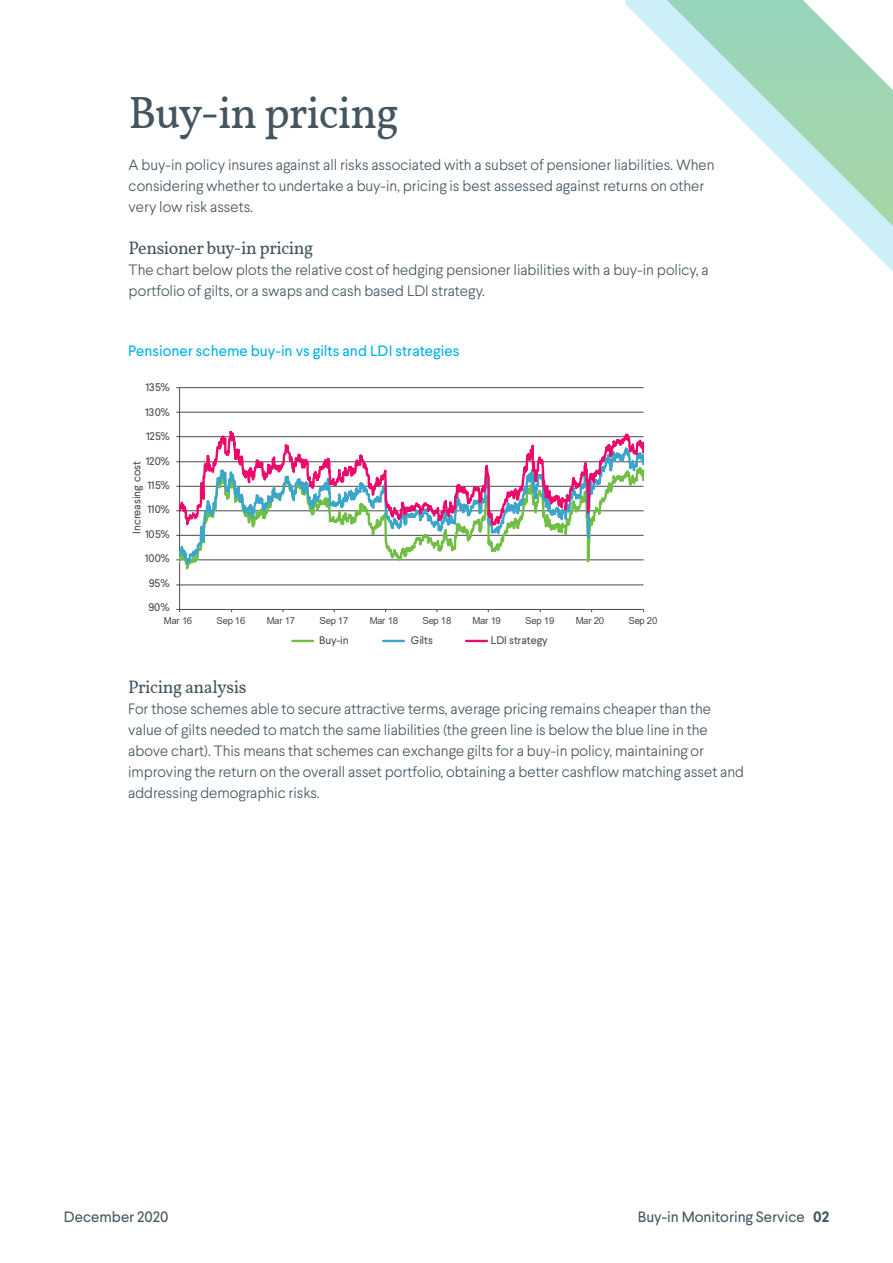
<style>
.page{position:relative;width:893px;height:1263px;background:#fff}
.page>*{position:absolute;margin:0;border:0;box-sizing:border-box;transform-origin:0 0}
.Heading{font:45px "Vollkorn";letter-spacing:-.025em;color:#45555f}
.Subheading{font:18px "Vollkorn";letter-spacing:-.025em;color:#45555f}
.Subheading2{font:300 15px/21px "Larsseit";color:#45555f}
.Chart_Heading{font:15px "Larsseit";color:#00b0e8}
.t1{font:15px "Larsseit";color:#45555f}
.t2{font:11.1px "Larsseit";color:#4a4b4b}
.t3{font:9.6px "Arial";letter-spacing:-.035em;color:#4a4b4b}
.s1{font-weight:700}
</style>
<div class="page">
<svg style="left:626px;top:0;width:267px;height:272px"></svg>
<hr style="left:292px;top:640px;width:21px;height:2px;background:#70be44">
<hr style="left:383px;top:640px;width:21px;height:2px;background:#3ba6cc">
<hr style="left:466px;top:640px;width:21px;height:2px;background:#ec0a6c">
<svg style="left:179px;top:387px;width:465px;height:223px"></svg>
<p class="Heading" style="left:129px;top:79px;width:272px">Buy-in pricing</p>
<p class="Subheading2" style="left:129px;top:154px;width:587px">A buy-in policy insures against all risks associated with a subset of pensioner liabilities. When considering whether to undertake a buy-in, pricing is best assessed against returns on other very low risk assets.</p>
<p class="Subheading" style="left:129px;top:235px;width:186px">Pensioner buy-in pricing</p>
<p class="Subheading2" style="left:129px;top:259px;width:582px">The chart below plots the relative cost of hedging pensioner liabilities with a buy-in policy, a portfolio of gilts, or a swaps and cash based LDI strategy.</p>
<p class="Chart_Heading" style="left:128px;top:341px;width:333px">Pensioner scheme buy-in vs gilts and LDI strategies</p>
<p class="t2" style="left:145px;top:380px;width:26px">135%</p>
<p class="t2" style="left:145px;top:405px;width:26px">130%</p>
<p class="t2" style="left:146px;top:429px;width:25px">125%</p>
<p class="t2" style="left:146px;top:454px;width:26px">120%</p>
<p class="t2" style="left:130px;top:534px;width:75px;rotate:-90deg">Increasing cost</p>
<p class="t2" style="left:148px;top:478px;width:24px">115%</p>
<p class="t2" style="left:147px;top:502px;width:24px">110%</p>
<p class="t2" style="left:145px;top:527px;width:26px">105%</p>
<p class="t2" style="left:145px;top:551px;width:26px">100%</p>
<p class="t2" style="left:149px;top:576px;width:23px">95%</p>
<p class="t2" style="left:148px;top:600px;width:23px">90%</p>
<p class="t3" style="left:164px;top:614px;width:30px">Mar 16</p>
<p class="t3" style="left:217px;top:614px;width:31px">Sep 16</p>
<p class="t3" style="left:267px;top:614px;width:30px">Mar 17</p>
<p class="t3" style="left:319px;top:614px;width:31px">Sep 17</p>
<p class="t3" style="left:370px;top:614px;width:30px">Mar 18</p>
<p class="t3" style="left:422px;top:614px;width:31px">Sep 18</p>
<p class="t3" style="left:473px;top:614px;width:30px">Mar 19</p>
<p class="t3" style="left:525px;top:614px;width:31px">Sep 19</p>
<p class="t3" style="left:576px;top:614px;width:30px">Mar 20</p>
<p class="t3" style="left:628px;top:614px;width:31px">Sep 20</p>
<p class="t2" style="left:319px;top:633px;width:31px">Buy-in</p>
<p class="t2" style="left:411px;top:633px;width:24px">Gilts</p>
<p class="t2" style="left:491px;top:633px;width:58px">LDI strategy</p>
<p class="Subheading" style="left:128px;top:674px;width:120px">Pricing analysis</p>
<p class="Subheading2" style="left:128px;top:698px;width:617px">For those schemes able to secure attractive terms, average pricing remains cheaper than the value of gilts needed to match the same liabilities (the green line is below the blue line in the above chart). This means that schemes can exchange gilts for a buy-in policy, maintaining or improving the return on the overall asset portfolio, obtaining a better cashflow matching asset and addressing demographic risks.</p>
<p class="t1" style="left:64px;top:1208px;width:106px">December 2020</p>
<p class="t1" style="left:638px;top:1208px;width:193px">Buy-in Monitoring Service <span class="s1">02</span></p>
</div>
